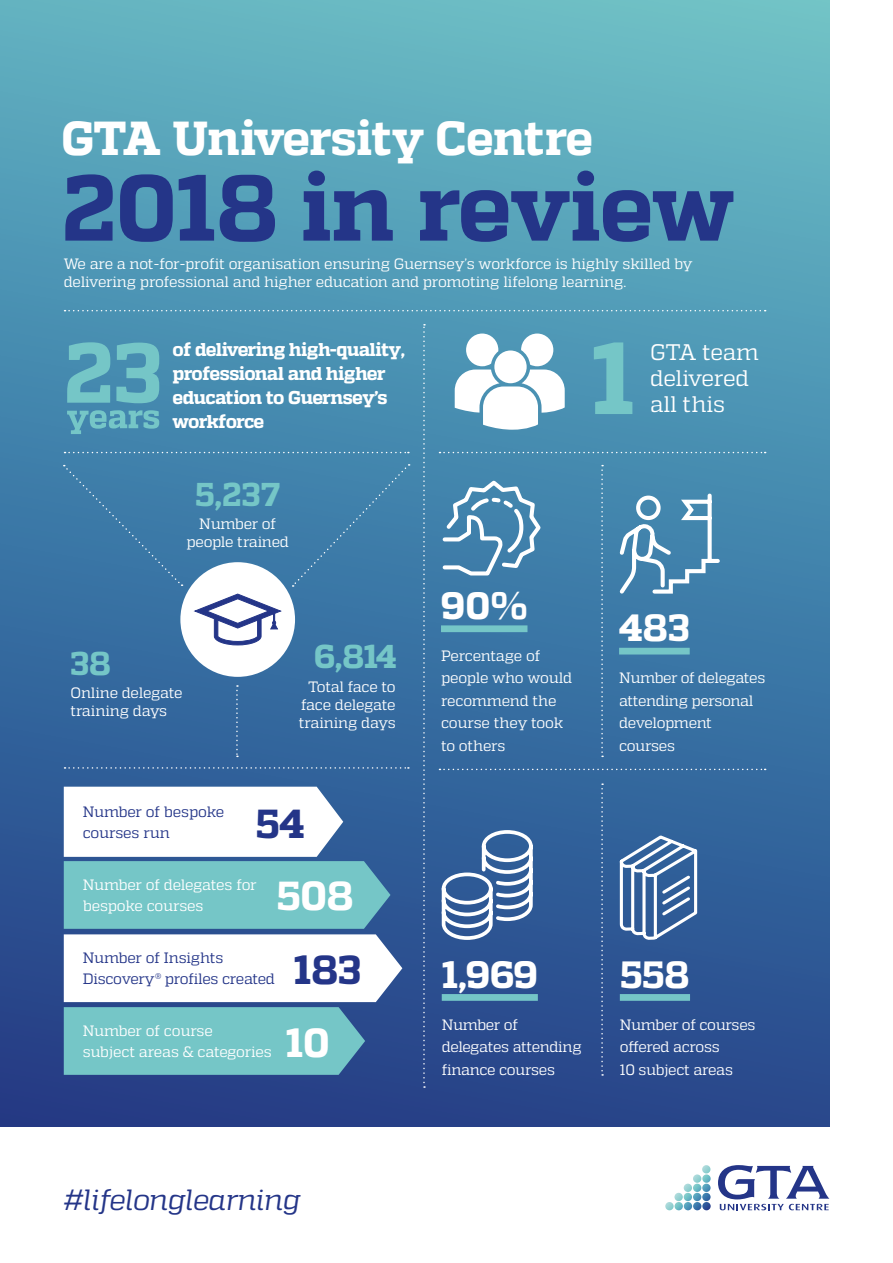
<style>
.page{position:relative;width:893px;height:1263px;background:#fff}
.page>*{position:absolute;margin:0;border:0;box-sizing:border-box;transform-origin:0 0}
.t1{font:800 93px "Quadon";letter-spacing:-.01em;color:#243588}
.t2{font:800 47.7px "Quadon";letter-spacing:-.02em;color:#fff}
.t3{font:800 40.5px "Quadon";color:#243588}
.t4{font:800 40.5px "Quadon";color:#fff}
.t5{font:800 37.95px "Quadon";color:#fff}
.t6{font:800 33px "Quadon";color:#75c6c7}
.t7{font:italic 29.25px "Quadon";letter-spacing:-.025em;color:#243588}
.t8{font:22.5px/26.1px "Quadon";letter-spacing:-.015em;color:#fff}
.t9{font:800 18.6px/23.9px "Quadon";letter-spacing:-.035em;color:#fff}
.t10{font:15px/22.5px "Quadon";letter-spacing:-.015em;color:#fff}
.t11{font:15px/21px "Quadon";letter-spacing:-.015em;color:#243588}
</style>
<div class="page">
<div style="left:0;top:0;width:829px;height:1127px;background:linear-gradient(to bottom,#63bac6,#204089)"></div>
<svg style="left:439px;top:769px;width:327px;height:1px"></svg>
<svg style="left:718px;top:1165px;width:111px;height:45px"></svg>
<svg style="left:665px;top:1165px;width:46px;height:45px"></svg>
<svg style="left:455px;top:333px;width:110px;height:97px"></svg>
<svg style="left:64px;top:787px;width:338px;height:288px"></svg>
<svg style="left:423px;top:324px;width:2px;height:764px;background:#5b86b0"></svg>
<svg style="left:65px;top:310px;width:701px;height:1px"></svg>
<svg style="left:65px;top:452px;width:344px;height:1px"></svg>
<svg style="left:439px;top:452px;width:327px;height:1px"></svg>
<svg style="left:65px;top:767px;width:344px;height:2px"></svg>
<svg style="left:594px;top:342px;width:38px;height:72px;background:#64b1bf"></svg>
<div style="left:180px;top:562px;width:115px;height:115px;background:#fff;border-radius:50%"></div>
<svg style="left:193px;top:593px;width:89px;height:53px"></svg>
<div style="left:292px;top:464px;width:118px;height:123px;background:#3e7eaa"></div>
<svg style="left:236px;top:685px;width:2px;height:72px"></svg>
<svg style="left:601px;top:465px;width:2px;height:292px"></svg>
<svg style="left:601px;top:783px;width:2px;height:293px"></svg>
<div style="left:64px;top:465px;width:119px;height:121px;background:#3c7aa7"></div>
<svg style="left:67px;top:410px;width:92px;height:24px;background:#59a3b9"></svg>
<svg style="left:67px;top:342px;width:92px;height:61px;background:#61adbd"></svg>
<svg style="left:440px;top:828px;width:95px;height:114px"></svg>
<svg style="left:616px;top:491px;width:106px;height:106px"></svg>
<svg style="left:617px;top:833px;width:83px;height:110px"></svg>
<svg style="left:441px;top:477px;width:102px;height:100px;background:#6398ba"></svg>
<div style="left:620px;top:994px;width:70px;height:7px;background:#75c6c7"></div>
<div style="left:442px;top:994px;width:96px;height:7px;background:#75c6c7"></div>
<div style="left:619px;top:648px;width:71px;height:6px;background:#75c6c7"></div>
<div style="left:441px;top:625px;width:86px;height:7px;background:#75c6c7"></div>
<h2 class="t2" style="left:62px;top:111px;width:533px">GTA University Centre</h2>
<h1 class="t1" style="left:62px;top:154px;width:674px">2018 in review</h1>
<p class="t10" style="left:64px;top:254px;width:630px;line-height:18px">We are a not-for-profit organisation ensuring Guernsey’s workforce is highly skilled by delivering professional and higher education and promoting lifelong learning.</p>
<p class="t9" style="left:173px;top:338px;width:234px">of delivering high-quality, professional and higher education to Guernsey’s workforce</p>
<h3 class="t6" style="left:195px;top:475px;width:86px">5,237</h3>
<p class="t10" style="left:186px;top:514px;width:104px;line-height:18px;text-align:center">Number of people trained</p>
<h3 class="t6" style="left:70px;top:644px;width:42px">38</h3>
<p class="t10" style="left:70px;top:684px;width:114px;line-height:18px">Online delegate training days</p>
<h3 class="t6" style="left:314px;top:637px;width:84px">6,814</h3>
<p class="t10" style="left:299px;top:677px;width:98px;line-height:18px;text-align:justify;text-indent:9px">Total face to face delegate training days</p>
<p class="t11" style="left:83px;top:801px;width:143px">Number of bespoke courses run</p>
<h3 class="t3" style="left:256px;top:800px;width:50px">54</h3>
<p class="t10" style="left:83px;top:874px;width:175px;line-height:21px">Number of delegates for bespoke courses</p>
<h3 class="t4" style="left:277px;top:872px;width:78px">508</h3>
<p class="t11" style="left:83px;top:947px;width:194px">Number of Insights<br>Discovery® profiles created</p>
<h3 class="t3" style="left:294px;top:946px;width:69px">183</h3>
<p class="t10" style="left:83px;top:1021px;width:191px;line-height:21px">Number of course<br>subject areas &amp; categories</p>
<h3 class="t4" style="left:286px;top:1019px;width:45px">10</h3>
<h3 class="t8" style="left:650px;top:339px;width:110px">GTA team delivered all this</h3>
<h3 class="t5" style="left:441px;top:584px;width:88px">90%</h3>
<p class="t10" style="left:441px;top:644px;width:133px">Percentage of people who would recommend the course they took to others</p>
<h3 class="t5" style="left:619px;top:606px;width:72px">483</h3>
<p class="t10" style="left:619px;top:667px;width:148px">Number of delegates attending personal development courses</p>
<h3 class="t5" style="left:442px;top:952px;width:98px">1,969</h3>
<h3 class="t5" style="left:620px;top:952px;width:71px">558</h3>
<p class="t10" style="left:442px;top:1013px;width:141px">Number of delegates attending finance courses</p>
<p class="t10" style="left:620px;top:1013px;width:137px">Number of courses offered across<br>10 subject areas</p>
<h3 class="t7" style="left:64px;top:1183px;width:238px">#lifelonglearning</h3>
</div>
